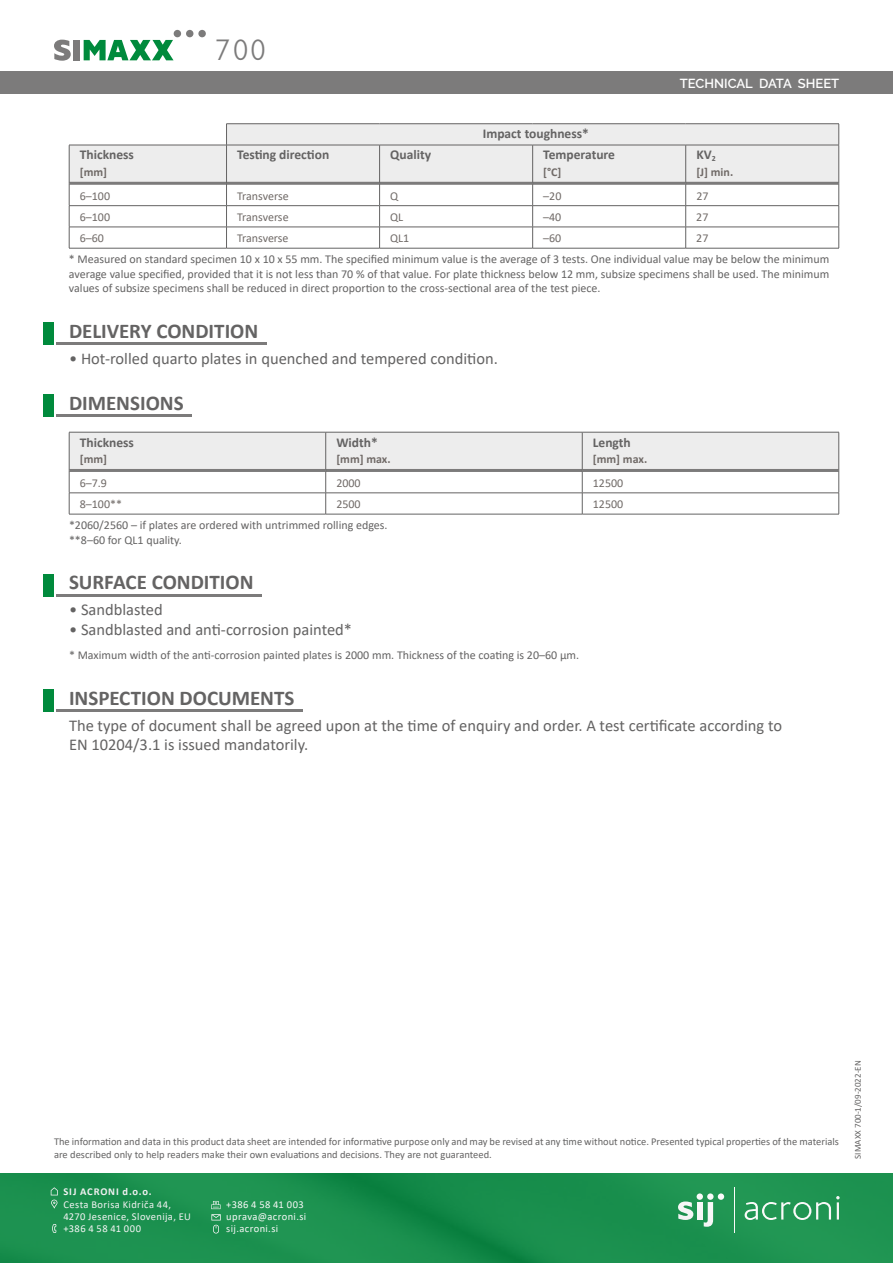
<style>
.page{position:relative;width:893px;height:1263px;background:#fff}
.page>*{position:absolute;margin:0;border:0;box-sizing:border-box;transform-origin:0 0}
.t1{font:300 30.45px "Johnston";color:#7c7b7b}
.t2{font:700 21px "Calibri";color:#646363}
.t3{font:16.5px/19.8px "Calibri";color:#646363}
.t4{font:700 13.5px "Calibri";color:#646363}
.t5{font:600 13.05px "Raleway";color:#fff}
.t6{font:12px/14.4px "Calibri";color:#646363;text-align:justify}
.t7{font:12px "Calibri";color:#706a67}
.t8{font:700 12px "Calibri";color:#706a67}
.t9{font:10.5px/12.6px "Calibri";color:#646363}
.t10{font:10.5px/12px "Calibri";letter-spacing:.035em;color:#fff}
.t11{font:700 10.5px "Calibri";letter-spacing:.08em;color:#fff}
.t12{font:9px "Calibri";color:#646363}
</style>
<div class="page">
<div style="left:0;top:71px;width:893px;height:23px;background:#7c7b7b"></div>
<svg style="left:54px;top:40px;width:17px;height:21px"></svg>
<div style="left:74px;top:40px;width:6px;height:20px;background:#7c7b7b"></div>
<svg style="left:84px;top:30px;width:122px;height:30px"></svg>
<img style="left:0;top:1174px;width:893px;height:89px">
<svg style="left:69px;top:124px;width:769px;height:58px;background:#ececec"></svg>
<svg style="left:70px;top:185px;width:768px;height:63px"></svg>
<hr style="left:69px;top:182px;width:157px;height:3px;background:#7c7b7b">
<hr style="left:227px;top:182px;width:152px;height:3px;background:#7c7b7b">
<hr style="left:380px;top:182px;width:152px;height:3px;background:#7c7b7b">
<hr style="left:533px;top:182px;width:152px;height:3px;background:#7c7b7b">
<hr style="left:686px;top:182px;width:153px;height:3px;background:#7c7b7b">
<hr style="left:226px;top:123px;width:154px;height:1px;background:#646363">
<svg style="left:226px;top:124px;width:1px;height:21px"></svg>
<hr style="left:380px;top:123px;width:153px;height:1px;background:#646363">
<hr style="left:533px;top:123px;width:153px;height:1px;background:#646363">
<hr style="left:686px;top:123px;width:153px;height:1px;background:#646363">
<svg style="left:838px;top:124px;width:1px;height:21px"></svg>
<hr style="left:69px;top:145px;width:158px;height:1px;background:#646363">
<hr style="left:69px;top:145px;width:1px;height:38px;background:#646363">
<hr style="left:227px;top:145px;width:153px;height:1px;background:#646363">
<hr style="left:226px;top:145px;width:1px;height:38px;background:#646363">
<hr style="left:380px;top:145px;width:153px;height:1px;background:#646363">
<hr style="left:379px;top:145px;width:1px;height:38px;background:#646363">
<hr style="left:533px;top:145px;width:153px;height:1px;background:#646363">
<hr style="left:532px;top:145px;width:1px;height:38px;background:#646363">
<hr style="left:686px;top:145px;width:153px;height:1px;background:#646363">
<hr style="left:685px;top:145px;width:1px;height:38px;background:#646363">
<hr style="left:838px;top:145px;width:1px;height:38px;background:#646363">
<hr style="left:69px;top:205px;width:158px;height:1px;background:#646363">
<hr style="left:227px;top:205px;width:153px;height:1px;background:#646363">
<hr style="left:533px;top:205px;width:153px;height:1px;background:#646363">
<hr style="left:686px;top:205px;width:153px;height:1px;background:#646363">
<hr style="left:69px;top:227px;width:158px;height:1px;background:#646363">
<svg style="left:69px;top:185px;width:1px;height:63px"></svg>
<hr style="left:227px;top:227px;width:153px;height:1px;background:#646363">
<svg style="left:226px;top:183px;width:1px;height:65px"></svg>
<hr style="left:533px;top:227px;width:153px;height:1px;background:#646363">
<svg style="left:379px;top:183px;width:154px;height:65px"></svg>
<hr style="left:686px;top:227px;width:153px;height:1px;background:#646363">
<svg style="left:685px;top:183px;width:1px;height:65px"></svg>
<svg style="left:838px;top:185px;width:1px;height:63px"></svg>
<hr style="left:69px;top:248px;width:158px;height:1px;background:#646363">
<hr style="left:227px;top:248px;width:153px;height:1px;background:#646363">
<hr style="left:380px;top:248px;width:153px;height:1px;background:#646363">
<hr style="left:533px;top:248px;width:153px;height:1px;background:#646363">
<hr style="left:686px;top:248px;width:153px;height:1px;background:#646363">
<hr style="left:56px;top:709px;width:247px;height:3px;background:#7c7b7b">
<svg style="left:69px;top:432px;width:770px;height:82px"></svg>
<hr style="left:69px;top:514px;width:257px;height:1px;background:#646363">
<hr style="left:326px;top:514px;width:256px;height:1px;background:#646363">
<hr style="left:582px;top:514px;width:257px;height:1px;background:#646363">
<hr style="left:56px;top:414px;width:136px;height:3px;background:#7c7b7b">
<hr style="left:56px;top:342px;width:211px;height:3px;background:#7c7b7b">
<hr style="left:56px;top:594px;width:206px;height:3px;background:#7c7b7b">
<div style="left:43px;top:689px;width:11px;height:23px;background:#008a3c"></div>
<div style="left:43px;top:322px;width:11px;height:23px;background:#008a3c"></div>
<div style="left:43px;top:574px;width:11px;height:23px;background:#008a3c"></div>
<div style="left:43px;top:394px;width:11px;height:23px;background:#008a3c"></div>
<p class="t4" style="left:80px;top:145px;width:56px">Thickness</p>
<p class="t8" style="left:80px;top:163px;width:29px">[mm]</p>
<h1 class="t1" style="left:215px;top:32px;width:53px">700</h1>
<p class="t4" style="left:483px;top:124px;width:108px">Impact toughness*</p>
<p class="t4" style="left:237px;top:145px;width:94px">Testing direction</p>
<p class="t4" style="left:390px;top:145px;width:42px">Quality</p>
<p class="t4" style="left:543px;top:145px;width:73px">Temperature</p>
<p class="t8" style="left:543px;top:163px;width:20px">[°C]</p>
<p class="t5" style="left:680px;top:76px;width:161px">TECHNICAL DATA SHEET</p>
<p class="t4" style="left:696px;top:145px;width:21px">KV<sub>2</sub></p>
<p class="t8" style="left:696px;top:163px;width:38px">[J] min.</p>
<p class="t7" style="left:80px;top:187px;width:32px">6–100</p>
<p class="t7" style="left:237px;top:187px;width:53px">Transverse</p>
<p class="t7" style="left:390px;top:187px;width:10px">Q</p>
<p class="t7" style="left:543px;top:187px;width:20px">–20</p>
<p class="t7" style="left:696px;top:187px;width:14px">27</p>
<p class="t7" style="left:80px;top:208px;width:32px">6–100</p>
<p class="t7" style="left:237px;top:208px;width:53px">Transverse</p>
<p class="t7" style="left:390px;top:208px;width:15px">QL</p>
<p class="t7" style="left:543px;top:208px;width:20px">–40</p>
<p class="t7" style="left:696px;top:208px;width:14px">27</p>
<p class="t7" style="left:80px;top:230px;width:26px">6–60</p>
<p class="t7" style="left:237px;top:230px;width:53px">Transverse</p>
<p class="t7" style="left:390px;top:230px;width:21px">QL1</p>
<p class="t7" style="left:543px;top:230px;width:20px">–60</p>
<p class="t7" style="left:696px;top:230px;width:14px">27</p>
<p class="t6" style="left:69px;top:252px;width:762px">* Measured on standard specimen 10 x 10 x 55 mm. The specified minimum value is the average of 3 tests. One individual value may be below the minimum average value specified, provided that it is not less than 70 % of that value. For plate thickness below 12 mm, subsize specimens shall be used. The minimum values of subsize specimens shall be reduced in direct proportion to the cross-sectional area of the test piece.</p>
<h2 class="t2" style="left:69px;top:316px;width:191px">DELIVERY CONDITION</h2>
<h3 class="t3" style="left:69px;top:348px;width:430px">• Hot-rolled quarto plates in quenched and tempered condition.</h3>
<h2 class="t2" style="left:69px;top:388px;width:116px">DIMENSIONS</h2>
<p class="t4" style="left:80px;top:432px;width:56px">Thickness</p>
<p class="t8" style="left:80px;top:451px;width:29px">[mm]</p>
<p class="t4" style="left:336px;top:432px;width:43px">Width*</p>
<p class="t8" style="left:336px;top:451px;width:56px">[mm] max.</p>
<p class="t4" style="left:593px;top:432px;width:39px">Length</p>
<p class="t8" style="left:593px;top:451px;width:56px">[mm] max.</p>
<p class="t7" style="left:80px;top:474px;width:29px">6–7.9</p>
<p class="t7" style="left:336px;top:474px;width:26px">2000</p>
<p class="t7" style="left:593px;top:474px;width:32px">12500</p>
<p class="t7" style="left:80px;top:496px;width:44px">8–100**</p>
<p class="t7" style="left:336px;top:496px;width:26px">2500</p>
<p class="t7" style="left:593px;top:496px;width:32px">12500</p>
<p class="t6" style="left:69px;top:518px;width:320px">*2060/2560 – if plates are ordered with untrimmed rolling edges. **8–60 for QL1 quality.</p>
<h2 class="t2" style="left:69px;top:568px;width:186px">SURFACE CONDITION</h2>
<h3 class="t3" style="left:69px;top:599px;width:95px">• Sandblasted</h3>
<h3 class="t3" style="left:69px;top:619px;width:285px">• Sandblasted and anti-corrosion painted*</h3>
<p class="t6" style="left:69px;top:648px;width:512px">* Maximum width of the anti-corrosion painted plates is 2000 mm. Thickness of the coating is 20–60 µm.</p>
<h2 class="t2" style="left:69px;top:683px;width:227px">INSPECTION DOCUMENTS</h2>
<h3 class="t3" style="left:69px;top:715px;width:715px">The type of document shall be agreed upon at the time of enquiry and order. A test certificate according to<br>EN 10204/3.1 is issued mandatorily.</h3>
<p class="t9" style="left:54px;top:1135px;width:786px">The information and data in this product data sheet are intended for informative purpose only and may be revised at any time without notice. Presented typical properties of the materials are described only to help readers make their own evaluations and decisions. They are not guaranteed.</p>
<p class="t11" style="left:63px;top:1184px;width:90px">SIJ ACRONI d.o.o.</p>
<p class="t10" style="left:63px;top:1198px;width:129px">Cesta Borisa Kidriča 44,<br>4270 Jesenice, Slovenija, EU +386 4 58 41 000</p>
<p class="t10" style="left:226px;top:1198px;width:81px">+386 4 58 41 003 uprava@acroni.si sij.acroni.si</p>
<p class="t12" style="left:851px;top:1159px;width:100px;rotate:-90deg">SIMAXX 700-1/09-2022-EN</p>
</div>
